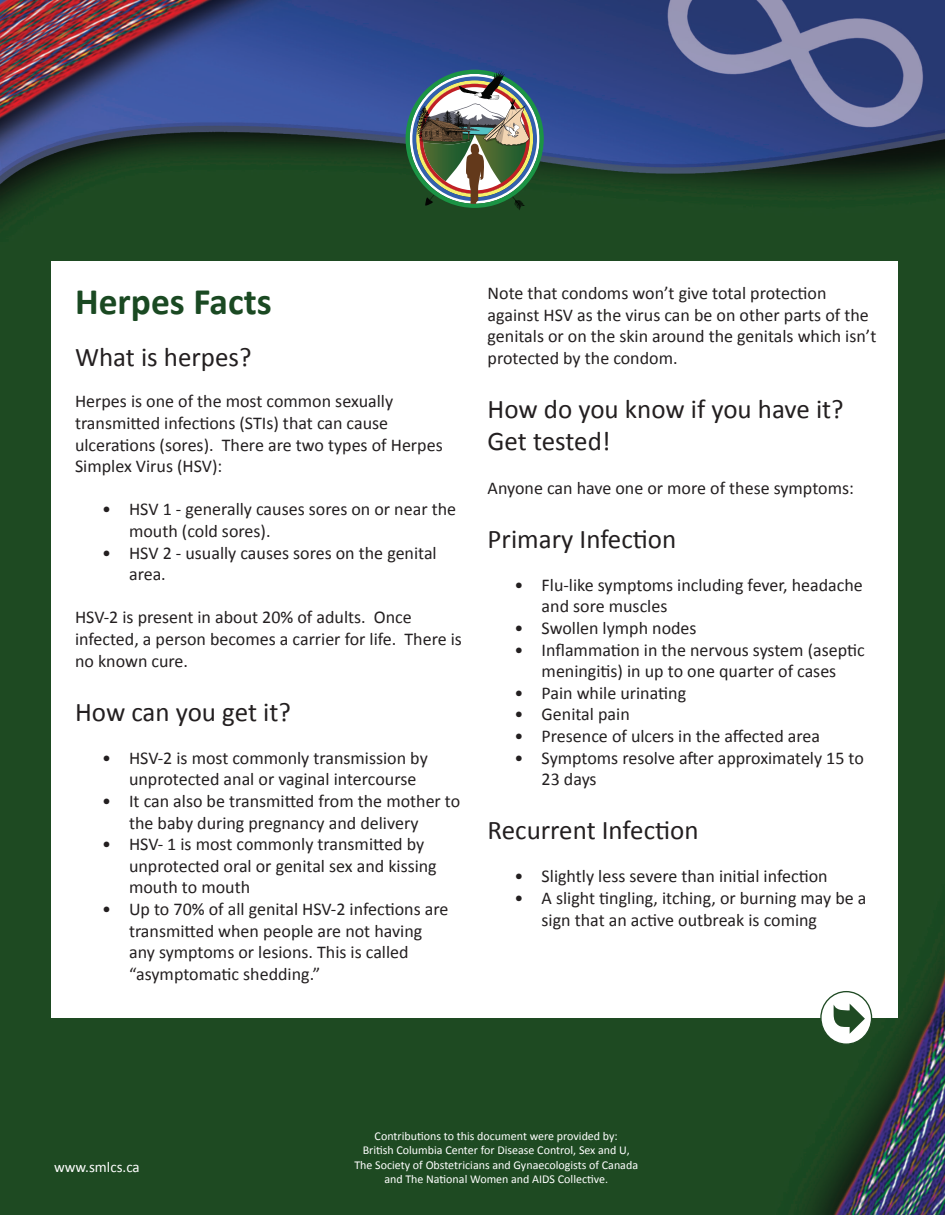
<style>
.page{position:relative;width:945px;height:1215px;background:#fff}
.page>*{position:absolute;margin:0;border:0;box-sizing:border-box;transform-origin:0 0}
.t1{font:700 37.5px "Calibri";color:#1a4922}
.t2{font:27px/32.4px "Calibri";color:#231f20}
.t3{font:18px/21.6px "Calibri";color:#231f20}
.t4{font:15px "Calibri";color:#fff}
.t5{font:12px/14.4px "Calibri";color:#fff;text-align:center}
</style>
<div class="page">
<img style="left:0;top:0;width:945px;height:1215px">
<div style="left:51px;top:262px;width:847px;height:756px;background:#fff"></div>
<img style="left:406px;top:70px;width:138px;height:141px">
<div style="left:821px;top:992px;width:51px;height:52px;background:#fff;border-radius:50%"></div>
<div style="left:820px;top:991px;width:52px;height:54px;border:1px solid #1f4a23;border-radius:50%"></div>
<svg style="left:834px;top:1004px;width:31px;height:30px"></svg>
<p class="t1" style="left:75px;top:275px;width:198px">Herpes Facts</p>
<p class="t2" style="left:75px;top:340px;width:178px">What is herpes?</p>
<p class="t3" style="left:75px;top:390px;width:369px">Herpes is one of the most common sexually transmitted infections (STIs) that can cause ulcerations (sores). There are two types of Herpes Simplex Virus (HSV):</p>
<p class="t3" style="left:129px;top:498px;width:329px;text-indent:-27px">• HSV 1 - generally causes sores on or near the mouth (cold sores).</p>
<p class="t3" style="left:129px;top:541px;width:309px;text-indent:-27px">• HSV 2 - usually causes sores on the genital area.</p>
<p class="t3" style="left:75px;top:606px;width:388px">HSV-2 is present in about 20% of adults. Once infected, a person becomes a carrier for life. There is no known cure.</p>
<p class="t2" style="left:75px;top:694px;width:217px">How can you get it?</p>
<p class="t3" style="left:129px;top:746px;width:300px;text-indent:-27px">• HSV-2 is most commonly transmission by unprotected anal or vaginal intercourse</p>
<p class="t3" style="left:129px;top:789px;width:333px;text-indent:-27px">• It can also be transmitted from the mother to the baby during pregnancy and delivery</p>
<p class="t3" style="left:129px;top:833px;width:309px;text-indent:-27px">• HSV- 1 is most commonly transmitted by unprotected oral or genital sex and kissing mouth to mouth</p>
<p class="t3" style="left:129px;top:897px;width:321px;text-indent:-27px">• Up to 70% of all genital HSV-2 infections are transmitted when people are not having any symptoms or lesions. This is called “asymptomatic shedding.”</p>
<p class="t3" style="left:488px;top:282px;width:390px">Note that condoms won’t give total protection against HSV as the virus can be on other parts of the genitals or on the skin around the genitals which isn’t protected by the condom.</p>
<p class="t2" style="left:488px;top:392px;width:358px">How do you know if you have it?<br>Get tested!</p>
<p class="t3" style="left:488px;top:476px;width:368px">Anyone can have one or more of these symptoms:</p>
<p class="t2" style="left:488px;top:521px;width:190px">Primary Infection</p>
<p class="t3" style="left:542px;top:573px;width:323px;text-indent:-27px">• Flu-like symptoms including fever, headache and sore muscles</p>
<p class="t3" style="left:515px;top:616px;width:184px">• Swollen lymph nodes</p>
<p class="t3" style="left:515px;top:638px;width:352px;text-align:center">• Inflammation in the nervous system (aseptic meningitis) in up to one quarter of cases</p>
<p class="t3" style="left:515px;top:681px;width:173px">• Pain while urinating</p>
<p class="t3" style="left:515px;top:703px;width:117px">• Genital pain</p>
<p class="t3" style="left:515px;top:724px;width:307px">• Presence of ulcers in the affected area</p>
<p class="t3" style="left:542px;top:746px;width:324px;text-indent:-27px">• Symptoms resolve after approximately 15 to<br>23 days</p>
<p class="t2" style="left:488px;top:813px;width:212px">Recurrent Infection</p>
<p class="t3" style="left:515px;top:865px;width:315px">• Slightly less severe than initial infection</p>
<p class="t3" style="left:542px;top:886px;width:326px;text-indent:-27px">• A slight tingling, itching, or burning may be a sign that an active outbreak is coming</p>
<p class="t4" style="left:54px;top:1158px;width:87px">www.smlcs.ca</p>
<p class="t5" style="left:375px;top:1128px;width:245px">Contributions to this document were provided by:</p>
<p class="t5" style="left:363px;top:1142px;width:269px">British Columbia Center for Disease Control, Sex and U,</p>
<p class="t5" style="left:354px;top:1157px;width:285px">The Society of Obstetricians and Gynaecologists of Canada and The National Women and AIDS Collective.</p>
</div>
